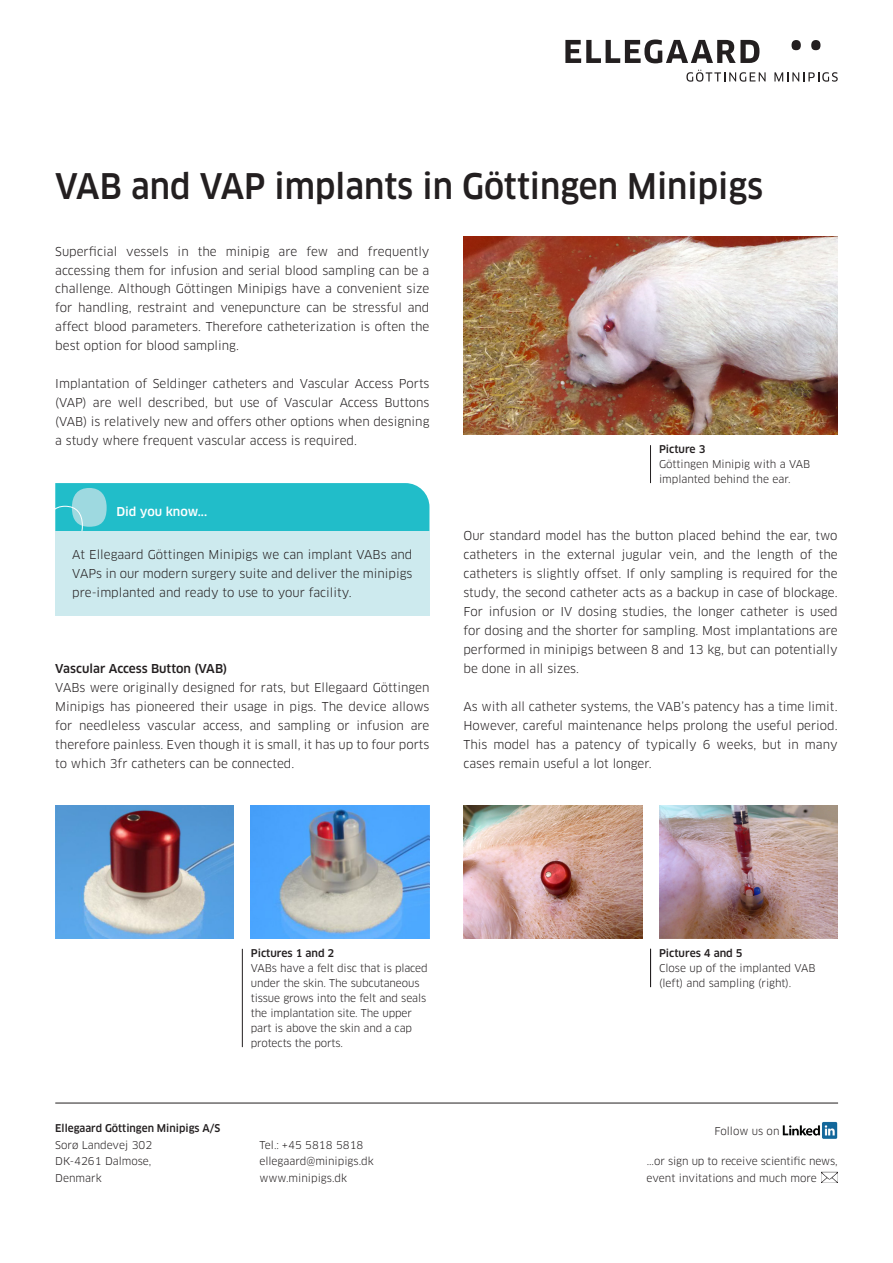
<style>
.page{position:relative;width:893px;height:1263px;background:#fff}
.page>*{position:absolute;margin:0;border:0;box-sizing:border-box;transform-origin:0 0}
.Stor_overskrift{font:500 34.5px "Clan OT";color:#231f20;scale:.94 1}
.Brødtekst{font:12px/18.9px "Clan OT";color:#231f20;text-align:justify}
.Brødtekst-2{font:500 12px "Clan OT";color:#231f20}
.t1{font:500 12px "Clan OT";color:#fff}
.t2{font:10.5px/15px "Clan OT";letter-spacing:-.01em;color:#231f20}
.t3{font:500 10.5px "Clan OT";color:#231f20}
</style>
<div class="page">
<hr style="left:55px;top:1103px;width:783px;height:1px;background:#231f20">
<img style="left:783px;top:1121px;width:55px;height:18px">
<img style="left:821px;top:1171px;width:17px;height:12px">
<svg style="left:791px;top:40px;width:29px;height:10px"></svg>
<svg style="left:565px;top:40px;width:194px;height:23px"></svg>
<svg style="left:686px;top:70px;width:79px;height:12px"></svg>
<svg style="left:774px;top:72px;width:64px;height:10px"></svg>
<img style="left:251px;top:805px;width:178px;height:133px">
<img style="left:55px;top:805px;width:179px;height:133px">
<hr style="left:242px;top:949px;width:1px;height:98px;background:#231f20">
<hr style="left:650px;top:949px;width:1px;height:38px;background:#231f20">
<hr style="left:650px;top:445px;width:1px;height:38px;background:#231f20">
<img style="left:463px;top:237px;width:375px;height:197px">
<img style="left:463px;top:805px;width:179px;height:133px">
<img style="left:659px;top:805px;width:179px;height:133px">
<div style="left:55px;top:483px;width:374px;height:48px;background:#21bdc9"></div>
<div style="left:72px;top:488px;width:35px;height:39px;background:#9ed9e0;border-radius:50%"></div>
<div style="left:48px;top:506px;width:35px;height:39px;border:1px solid #fff;border-radius:50%"></div>
<div style="left:55px;top:531px;width:374px;height:85px;background:#cdeaee"></div>
<p class="Stor_overskrift" style="left:55px;top:166px;width:755px">VAB and VAP implants in Göttingen Minipigs</p>
<p class="Brødtekst" style="left:55px;top:242px;width:376px">Superficial vessels in the minipig are few and frequently accessing them for infusion and serial blood sampling can be a challenge. Although Göttingen Minipigs have a convenient size for handling, restraint and venepuncture can be stressful and affect blood parameters. Therefore catheterization is often the best option for blood sampling.</p>
<p class="Brødtekst" style="left:55px;top:374px;width:376px">Implantation of Seldinger catheters and Vascular Access Ports (VAP) are well described, but use of Vascular Access Buttons (VAB) is relatively new and offers other options when designing a study where frequent vascular access is required.</p>
<p class="t1" style="left:116px;top:505px;width:92px">Did you know...</p>
<p class="Brødtekst" style="left:72px;top:545px;width:342px">At Ellegaard Göttingen Minipigs we can implant VABs and VAPs in our modern surgery suite and deliver the minipigs pre-implanted and ready to use to your facility.</p>
<p class="Brødtekst-2" style="left:55px;top:661px;width:174px">Vascular Access Button (VAB)</p>
<p class="Brødtekst" style="left:55px;top:678px;width:376px">VABs were originally designed for rats, but Ellegaard Göttingen Minipigs has pioneered their usage in pigs. The device allows for needleless vascular access, and sampling or infusion are therefore painless. Even though it is small, it has up to four ports to which 3fr catheters can be connected.</p>
<p class="t3" style="left:659px;top:443px;width:48px">Picture 3</p>
<p class="t2" style="left:659px;top:457px;width:153px">Göttingen Minipig with a VAB implanted behind the ear.</p>
<p class="Brødtekst" style="left:463px;top:526px;width:376px">Our standard model has the button placed behind the ear, two catheters in the external jugular vein, and the length of the catheters is slightly offset. If only sampling is required for the study, the second catheter acts as a backup in case of blockage.<br>For infusion or IV dosing studies, the longer catheter is used for dosing and the shorter for sampling. Most implantations are performed in minipigs between 8 and 13 kg, but can potentially be done in all sizes.</p>
<p class="Brødtekst" style="left:463px;top:697px;width:376px">As with all catheter systems, the VAB’s patency has a time limit.<br>However, careful maintenance helps prolong the useful period.<br>This model has a patency of typically 6 weeks, but in many cases remain useful a lot longer.</p>
<p class="t3" style="left:251px;top:947px;width:85px">Pictures 1 and 2</p>
<p class="t2" style="left:251px;top:961px;width:178px">VABs have a felt disc that is placed under the skin. The subcutaneous tissue grows into the felt and seals the implantation site. The upper part is above the skin and a cap protects the ports.</p>
<p class="t3" style="left:55px;top:1122px;width:166px">Ellegaard Göttingen Minipigs A/S</p>
<p class="t2" style="left:55px;top:1136px;width:98px;line-height:16.5px;text-align:justify">Sorø Landevej 302<br>DK-4261 Dalmose, Denmark</p>
<p class="t2" style="left:259px;top:1136px;width:116px;line-height:16.5px">Tel.: +45 5818 5818 ellegaard@minipigs.dk www.minipigs.dk</p>
<p class="t3" style="left:659px;top:947px;width:85px">Pictures 4 and 5</p>
<p class="t2" style="left:659px;top:961px;width:158px">Close up of the implanted VAB (left) and sampling (right).</p>
<p class="t2" style="left:714px;top:1123px;width:67px">Follow us on</p>
<p class="t2" style="left:646px;top:1153px;width:193px;line-height:16.5px">...or sign up to receive scientific news, event invitations and much more</p>
</div>
